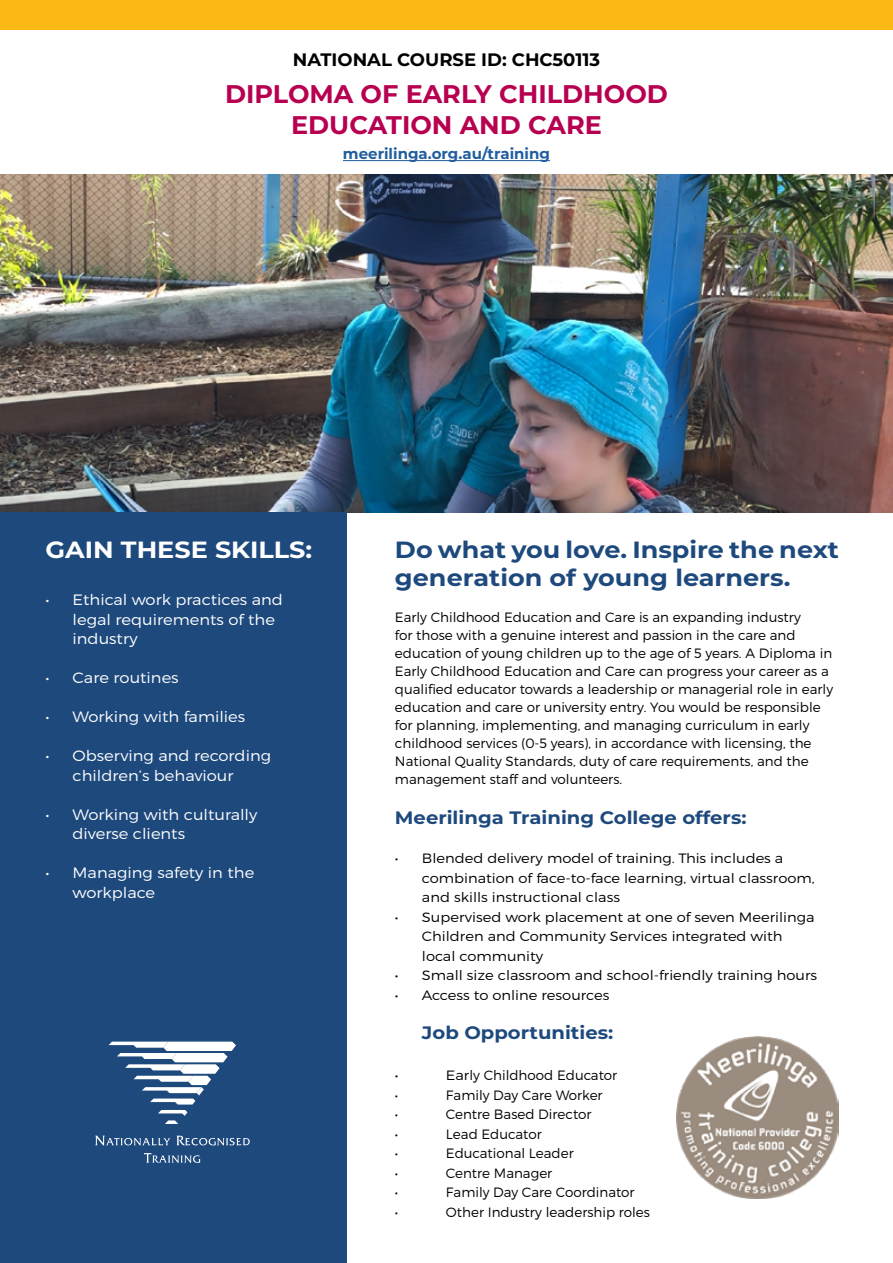
<style>
.page{position:relative;width:893px;height:1263px;background:#fff}
.page>*{position:absolute;margin:0;border:0;box-sizing:border-box;transform-origin:0 0}
.t1{font:700 25.5px/30.6px "Montserrat";color:#b70050;text-align:center}
.t2{font:700 23.4px/28.2px "Montserrat";color:#1e497d;scale:1.09 1}
.t3{font:700 23.4px "Montserrat";color:#fff;scale:1.09 1}
.t4{font:700 18px "Montserrat";color:#1e497d;scale:1.09 1}
.t5{font:700 18px "Montserrat";color:#000}
.t6{font:300 15px/19.5px "Montserrat";color:#fff;scale:1.09 1}
.t7{font:700 15px "Montserrat";color:#215e9e}
.t8{font:300 13.5px/18px "Montserrat";color:#000}
.t9{font:300 13.5px/19.5px "Montserrat";color:#000;scale:1.09 1}
</style>
<div class="page">
<div style="left:0;top:0;width:893px;height:30px;background:#fdb913"></div>
<img style="left:0;top:175px;width:893px;height:338px">
<div style="left:0;top:512px;width:346px;height:751px;background:#1e497d"></div>
<img style="left:676px;top:1036px;width:163px;height:163px">
<svg style="left:109px;top:1041px;width:127px;height:63px"></svg>
<svg style="left:158px;top:1110px;width:29px;height:14px"></svg>
<svg style="left:95px;top:1136px;width:75px;height:10px"></svg>
<svg style="left:177px;top:1136px;width:73px;height:9px"></svg>
<svg style="left:144px;top:1153px;width:56px;height:10px"></svg>
<hr style="left:343px;top:160px;width:207px;height:1px;background:#215e9e">
<h3 class="t5" style="left:293px;top:47px;width:309px">NATIONAL COURSE ID: CHC50113</h3>
<h1 class="t1" style="left:225px;top:77px;width:444px">DIPLOMA OF EARLY CHILDHOOD<br>EDUCATION AND CARE</h1>
<p class="t7" style="left:343px;top:143px;width:209px">meerilinga.org.au/training</p>
<h2 class="t3" style="left:46px;top:533px;width:246px">GAIN THESE SKILLS:</h2>
<p class="t6" style="left:73px;top:590px;width:195px;text-indent:-27px">• Ethical work practices and legal requirements of the industry</p>
<p class="t6" style="left:46px;top:668px;width:124px">• Care routines</p>
<p class="t6" style="left:46px;top:707px;width:185px">• Working with families</p>
<p class="t6" style="left:73px;top:746px;width:184px;text-indent:-27px">• Observing and recording children’s behaviour</p>
<p class="t6" style="left:73px;top:805px;width:171px;text-indent:-27px">• Working with culturally diverse clients</p>
<p class="t6" style="left:73px;top:863px;width:168px;text-indent:-27px">• Managing safety in the workplace</p>
<h2 class="t2" style="left:395px;top:535px;width:409px">Do what you love. Inspire the next generation of young learners.</h2>
<p class="t8" style="left:395px;top:608px;width:440px">Early Childhood Education and Care is an expanding industry<br>for those with a genuine interest and passion in the care and education of young children up to the age of 5 years. A Diploma in Early Childhood Education and Care can progress your career as a qualified educator towards a leadership or managerial role in early education and care or university entry. You would be responsible for planning, implementing, and managing curriculum in early childhood services (0-5 years), in accordance with licensing, the National Quality Standards, duty of care requirements, and the management staff and volunteers.</p>
<h3 class="t4" style="left:395px;top:805px;width:324px">Meerilinga Training College offers:</h3>
<p class="t9" style="left:422px;top:848px;width:362px;text-indent:-27px">• Blended delivery model of training. This includes a combination of face-to-face learning, virtual classroom, and skills instructional class</p>
<p class="t9" style="left:422px;top:907px;width:362px;text-indent:-27px">• Supervised work placement at one of seven Meerilinga<br>Children and Community Services integrated with local community</p>
<p class="t9" style="left:395px;top:965px;width:389px">• Small size classroom and school-friendly training hours</p>
<p class="t9" style="left:395px;top:985px;width:198px">• Access to online resources</p>
<h3 class="t4" style="left:422px;top:1020px;width:177px">Job Opportunities:</h3>
<p class="t9" style="left:395px;top:1065px;width:5px">•</p>
<p class="t9" style="left:446px;top:1065px;width:159px">Early Childhood Educator</p>
<p class="t8" style="left:395px;top:1086px;width:5px">•</p>
<p class="t8" style="left:446px;top:1086px;width:158px">Family Day Care Worker</p>
<p class="t8" style="left:395px;top:1105px;width:5px">•</p>
<p class="t8" style="left:446px;top:1105px;width:147px">Centre Based Director</p>
<p class="t8" style="left:395px;top:1125px;width:5px">•</p>
<p class="t8" style="left:446px;top:1125px;width:97px">Lead Educator</p>
<p class="t8" style="left:395px;top:1144px;width:5px">•</p>
<p class="t8" style="left:446px;top:1144px;width:129px">Educational Leader</p>
<p class="t8" style="left:395px;top:1164px;width:5px">•</p>
<p class="t8" style="left:446px;top:1164px;width:108px">Centre Manager</p>
<p class="t8" style="left:395px;top:1183px;width:5px">•</p>
<p class="t8" style="left:446px;top:1183px;width:190px">Family Day Care Coordinator</p>
<p class="t8" style="left:395px;top:1203px;width:5px">•</p>
<p class="t8" style="left:446px;top:1203px;width:206px">Other Industry leadership roles</p>
</div>
